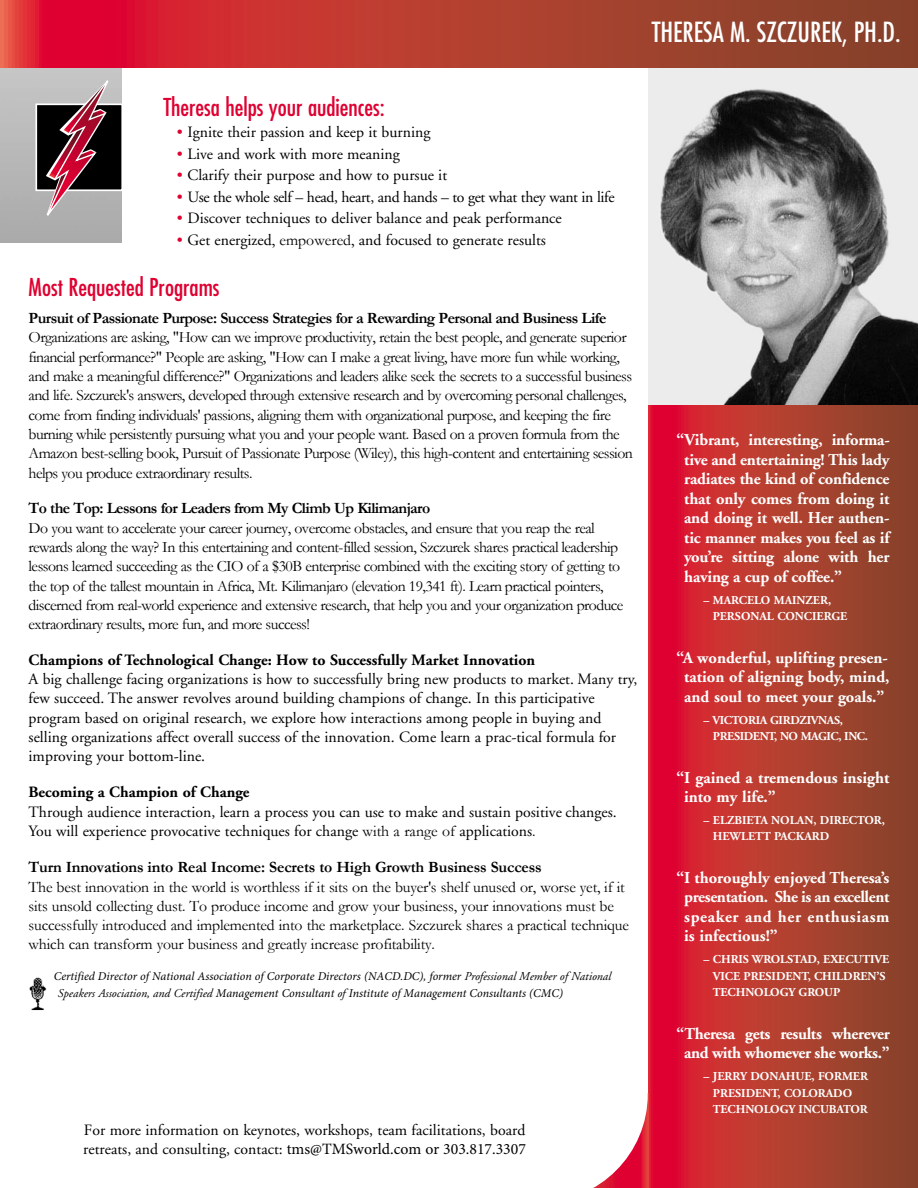
<style>
.page{position:relative;width:918px;height:1188px;background:#fff}
.page>*{position:absolute;margin:0;border:0;box-sizing:border-box;transform-origin:0 0}
.t1{font:condensed 27px "Futura";color:#fff}
.t2{font:condensed 24px "Futura";color:#df0031}
.t3{font:700 16.5px/19.5px "Adobe Garamond";color:#fff;text-align:justify}
.t4{font:700 16.5px/19.5px "Adobe Garamond";letter-spacing:-.02em;color:#fff;text-align:center}
.t5{font:15.75px/19.4px "Garamond";letter-spacing:-.035em;color:#000}
.t6{font:15.75px/19.4px "Adobe Garamond";color:#000}
.t7{font:15.75px/19.2px "Garamond";letter-spacing:-.01em;color:#000}
.t8{font:700 15.75px "Garamond";letter-spacing:-.035em;color:#000}
.t9{font:700 15.75px "Adobe Garamond";color:#000}
.t10{font:700 15.75px "Garamond";letter-spacing:-.01em;color:#000}
.t11{font:15.75px "Adobe Garamond";letter-spacing:-.025em;color:#000}
.t12{font:italic 12px/17.2px "Minion Pro";color:#000}
.t13{font:700 12px/16.5px "Adobe Garamond";letter-spacing:-.005em;color:#fff}
.t14{font:700 12px/16.5px "Adobe Garamond";letter-spacing:-.03em;color:#fff}
.s1{color:#df0031}
.s2{font-family:"Garamond"}
.s3{font-family:"Adobe Garamond"}
.s4{font-family:"Minion Pro"}
</style>
<div class="page">
<div style="left:35px;top:103px;width:88px;height:88px;background:#000;border:2px solid #fff"></div>
<svg style="left:46px;top:79px;width:64px;height:138px"></svg>
<img style="left:648px;top:68px;width:270px;height:337px">
<svg style="left:648px;top:405px;width:270px;height:783px;background:#b4352f"></svg>
<svg style="left:0;top:0;width:918px;height:68px;background:#b5352f"></svg>
<svg style="left:593px;top:1093px;width:55px;height:95px"></svg>
<img style="left:29px;top:977px;width:18px;height:34px">
<h1 class="t1" style="left:652px;top:20px;width:250px">THERESA M. SZCZUREK, PH.D.</h1>
<h2 class="t2" style="left:163px;top:96px;width:223px">Theresa helps your audiences:</h2>
<p class="t6" style="left:177px;top:124px;width:255px"><span class="s1">•</span> Ignite their passion and keep it burning</p>
<p class="t6" style="left:177px;top:146px;width:224px"><span class="s1">•</span> Live and work with more meaning</p>
<p class="t6" style="left:177px;top:167px;width:272px"><span class="s1">•</span> Clarify their purpose and how to pursue it</p>
<p class="t11" style="left:177px;top:190px;width:439px"><span class="s1">•</span> Use the whole self – head, heart, and hands – to get what they want in life</p>
<p class="t6" style="left:177px;top:210px;width:386px"><span class="s1">•</span> Discover techniques to deliver balance and peak performance</p>
<p class="t6" style="left:177px;top:231px;width:371px"><span class="s1">•</span> Get energized<span class="s2">, empowered,</span> and focused to generate results</p>
<h2 class="t2" style="left:29px;top:276px;width:192px">Most Requested Programs</h2>
<p class="t8" style="left:29px;top:307px;width:579px">Pursuit of Passionate Purpose: Success Strategies for a Rewarding Personal and Business Life</p>
<p class="t5" style="left:29px;top:327px;width:606px">Organizations are asking, "How can we improve productivity, retain the best people, and generate superior financial performance?" People are asking, "How can I make a great living, have more fun while working, and make a meaningful difference?" Organizations and leaders alike seek the secrets to a successful business and life. Szczurek's answers, developed through extensive research and by overcoming personal challenges, come from finding individuals' passions, aligning them with organizational purpose, and keeping the fire burning while persistently pursuing what you and your people want. Based on a proven formula from the Amazon best-selling book, Pursuit of Passionate Purpose (Wiley), this high-content and entertaining session helps you produce extraordinary results.</p>
<p class="t8" style="left:29px;top:498px;width:403px">To the Top: Lessons for Leaders from My Climb Up Kilimanjaro</p>
<p class="t5" style="left:29px;top:518px;width:596px">Do you want to accelerate your career journey, overcome obstacles, and ensure that you reap the real rewards along the way? In this entertaining and content-filled session, Szczurek shares practical leadership lessons learned succeeding as the CIO of a $30B enterprise combined with the exciting story of getting to the top of the tallest mountain in Africa, Mt. Kilimanjaro (elevation 19,341 ft). Learn practical pointers, discerned from real-world experience and extensive research, that help you and your organization produce extraordinary results, more fun, and more success!</p>
<p class="t9" style="left:29px;top:654px;width:508px">Champions of Technological Change: How to Successfully Market Innovation</p>
<p class="t6" style="left:29px;top:671px;width:610px">A big challenge facing organizations is how to successfully bring new products to market. Many try, few succeed. The answer revolves around building champions of change. In this participative program based on original research, we explore how interactions among people in buying and selling organizations affect overall success of the innovation. Come learn a prac-tical formula for improving your bottom-line.</p>
<p class="t9" style="left:29px;top:786px;width:222px">Becoming a Champion of Change</p>
<p class="t6" style="left:29px;top:803px;width:590px">Through audience interaction, learn a process you can use to make and sustain positive changes.<br>You will experience provocative techniques for change <span class="s2">with a range of</span> applications<span class="s2">.</span></p>
<p class="t10" style="left:29px;top:857px;width:515px">Turn Innovations into Real Income: Secrets to High Growth Business Success</p>
<p class="t7" style="left:29px;top:877px;width:602px">The best innovation in the world is worthless if it sits on the buyer's shelf unused or, worse yet, if it sits unsold collecting dust. To produce income and grow your business, your innovations must be successfully introduced and implemented into the marketplace. Szczurek shares a practical technique which can transform your business and greatly increase profitability.</p>
<p class="t12" style="left:58px;top:968px;width:555px;text-indent:-4px">Certified Director of National Association of Corporate Directors (NACD.DC), former <span class="s3">Professional Member of National<br>Speakers Association</span>, <span class="s3">and Certified</span> Management Consultant <span class="s3">of</span> Institute of Management Consultants (CMC)</p>
<p class="t6" style="left:83px;top:1122px;width:444px;line-height:18.8px">For more information on keynotes, workshops, team facilitations, board retreats, and consulting, contact: <span class="s4">tms@TMSworld.com or 303.817.3307</span></p>
<p class="t3" style="left:684px;top:432px;width:207px;text-indent:-8px">“Vibrant, interesting, informa&shy;tive and entertaining! This lady radiates the kind of confidence that only comes from doing it and doing it well. Her authen&shy;tic manner makes you feel as if you’re sitting alone with her having a cup of coffee.”</p>
<p class="t13" style="left:713px;top:593px;width:136px;text-indent:-9px">– MARCELO MAINZER,<br>PERSONAL CONCIERGE</p>
<p class="t3" style="left:676px;top:649px;width:215px;text-align:center">“A wonderful, uplifting presen&shy;tation of aligning body, mind, and soul to meet your goals.”</p>
<p class="t14" style="left:713px;top:713px;width:157px;text-indent:-9px">– VICTORIA GIRDZIVNAS,<br>PRESIDENT, NO MAGIC, INC.</p>
<p class="t3" style="left:684px;top:769px;width:207px;text-indent:-8px">“I gained a tremendous insight into my life.”</p>
<p class="t13" style="left:713px;top:813px;width:174px;text-indent:-9px">– ELZBIETA NOLAN, DIRECTOR,<br>HEWLETT PACKARD</p>
<p class="t3" style="left:684px;top:869px;width:207px;text-indent:-8px">“I thoroughly enjoyed Theresa’s presentation. She is an excellent speaker and her enthusiasm is infectious!”</p>
<p class="t13" style="left:713px;top:952px;width:178px;text-indent:-9px">– CHRIS WROLSTAD, EXECUTIVE<br>VICE PRESIDENT, CHILDREN’S<br>TECHNOLOGY GROUP</p>
<p class="t4" style="left:676px;top:1025px;width:215px">“Theresa gets results wherever and with whomever she works.”</p>
<p class="t13" style="left:713px;top:1069px;width:157px;text-indent:-9px">– JERRY DONAHUE, FORMER<br>PRESIDENT, COLORADO<br>TECHNOLOGY INCUBATOR</p>
</div>
